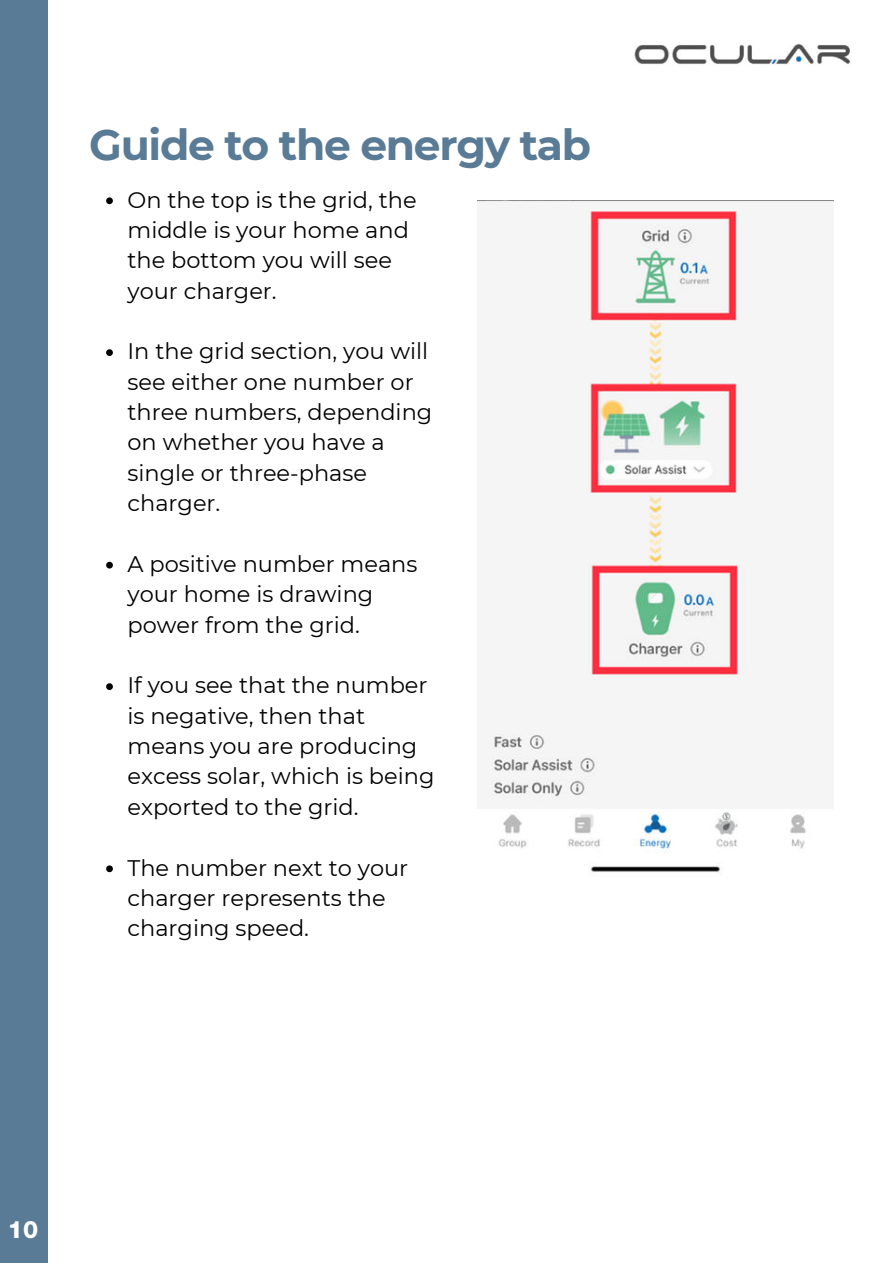
<style>
.page{position:relative;width:893px;height:1264px;background:#fff}
.page>*{position:absolute;margin:0;border:0;box-sizing:border-box;transform-origin:0 0}
.t1{font:700 42.45px "Montserrat";letter-spacing:-.03em;color:#5a7b96}
.t2{font:800 24px "Helvetica Neue LT Pro";color:#fff}
.t3{font:22.5px/30.3px "Montserrat";color:#000}
</style>
<div class="page">
<img style="left:634px;top:44px;width:216px;height:22px">
<div style="left:0;top:0;width:48px;height:1262px;background:#5a7b96"></div>
<img style="left:477px;top:201px;width:356px;height:672px">
<svg style="left:106px;top:197px;width:7px;height:7px"></svg>
<svg style="left:106px;top:349px;width:7px;height:7px"></svg>
<svg style="left:106px;top:562px;width:7px;height:6px"></svg>
<svg style="left:106px;top:683px;width:7px;height:7px"></svg>
<svg style="left:106px;top:865px;width:7px;height:7px"></svg>
<h1 class="t1" style="left:89px;top:114px;width:503px">Guide to the energy tab</h1>
<p class="t3" style="left:127px;top:184px;width:290px">On the top is the grid, the middle is your home and the bottom you will see your charger.</p>
<p class="t3" style="left:127px;top:335px;width:306px">In the grid section, you will see either one number or three numbers, depending on whether you have a single or three-phase charger.</p>
<p class="t3" style="left:127px;top:548px;width:291px">A positive number means your home is drawing power from the grid.</p>
<p class="t3" style="left:127px;top:669px;width:308px">If you see that the number is negative, then that means you are producing excess solar, which is being exported to the grid.</p>
<p class="t3" style="left:127px;top:851px;width:282px">The number next to your charger represents the charging speed.</p>
<p class="t2" style="left:8px;top:1215px;width:32px">10</p>
</div>
